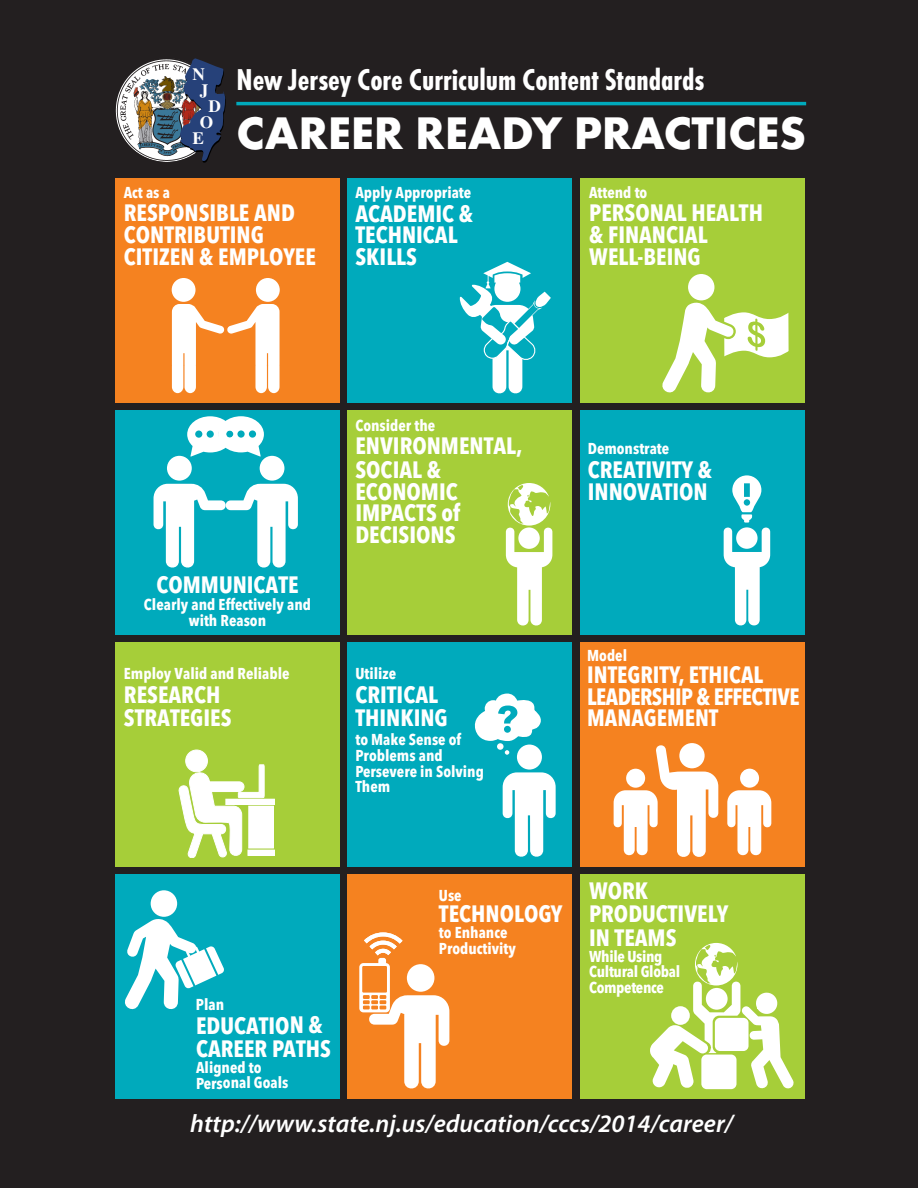
<style>
.page{position:relative;width:918px;height:1188px;background:#231f20}
.page>*{position:absolute;margin:0;border:0;box-sizing:border-box;transform-origin:0 0}
.t1{font:800 47.4px "Function LH";letter-spacing:-.005em;color:#fff}
.t2{font:700 31.35px "Function Cond";color:#fff}
.t3{font:italic 600 25.2px "Myriad Pro";color:#fff}
.t4{font:700 23.55px/21.8px "Avenir Next Condensed";color:#fff}
.t5{font:700 17.25px/16px "Times";color:#fff;text-align:center}
.t6{font:700 15.6px/15.6px "Avenir Next Condensed";color:#fff}
.t7{font:700 15.6px/15.6px "Avenir Next Condensed";letter-spacing:-.02em;color:#fff}
</style>
<div class="page">
<div style="left:115px;top:875px;width:225px;height:224px;background:#00aabc"></div>
<div style="left:348px;top:875px;width:224px;height:224px;background:#f58220"></div>
<div style="left:580px;top:875px;width:224px;height:224px;background:#a6ce39"></div>
<div style="left:115px;top:642px;width:225px;height:225px;background:#a6ce39"></div>
<div style="left:348px;top:642px;width:224px;height:225px;background:#00aabc"></div>
<div style="left:580px;top:642px;width:224px;height:225px;background:#f58220"></div>
<div style="left:115px;top:410px;width:225px;height:225px;background:#00aabc"></div>
<div style="left:348px;top:410px;width:224px;height:225px;background:#a6ce39"></div>
<div style="left:580px;top:410px;width:224px;height:225px;background:#00aabc"></div>
<div style="left:115px;top:178px;width:225px;height:224px;background:#f58220"></div>
<div style="left:348px;top:178px;width:224px;height:224px;background:#00aabc"></div>
<div style="left:580px;top:178px;width:224px;height:224px;background:#a6ce39"></div>
<svg style="left:460px;top:262px;width:91px;height:131px"></svg>
<div style="left:172px;top:278px;width:24px;height:24px;background:#fff;border-radius:50%"></div>
<div style="left:256px;top:278px;width:24px;height:24px;background:#fff;border-radius:50%"></div>
<svg style="left:172px;top:304px;width:108px;height:89px"></svg>
<div style="left:260px;top:456px;width:24px;height:25px;background:#fff;border-radius:50%"></div>
<div style="left:167px;top:456px;width:25px;height:25px;background:#fff;border-radius:50%"></div>
<svg style="left:154px;top:484px;width:144px;height:84px"></svg>
<svg style="left:187px;top:416px;width:77px;height:41px"></svg>
<div style="left:517px;top:745px;width:25px;height:25px;background:#fff;border-radius:50%"></div>
<svg style="left:503px;top:772px;width:53px;height:85px"></svg>
<div style="left:497px;top:743px;width:7px;height:7px;background:#fff;border-radius:50%"></div>
<svg style="left:505px;top:750px;width:4px;height:5px"></svg>
<svg style="left:475px;top:694px;width:66px;height:47px"></svg>
<svg style="left:506px;top:483px;width:46px;height:143px"></svg>
<svg style="left:724px;top:475px;width:46px;height:150px"></svg>
<div style="left:740px;top:769px;width:19px;height:19px;background:#fff;border-radius:50%"></div>
<svg style="left:727px;top:790px;width:44px;height:66px"></svg>
<svg style="left:614px;top:743px;width:104px;height:114px"></svg>
<div style="left:186px;top:750px;width:21px;height:22px;background:#fff;border-radius:50%"></div>
<div style="left:185px;top:750px;width:23px;height:22px;border:1px solid #fff;border-radius:50%"></div>
<div style="left:226px;top:799px;width:48px;height:6px;background:#fff"></div>
<div style="left:226px;top:799px;width:49px;height:6px;border:1px solid #fff"></div>
<div style="left:249px;top:806px;width:24px;height:42px;background:#fff"></div>
<div style="left:249px;top:806px;width:25px;height:42px;border:1px solid #fff"></div>
<div style="left:248px;top:850px;width:26px;height:5px;background:#fff"></div>
<div style="left:248px;top:850px;width:27px;height:6px;border:1px solid #fff"></div>
<svg style="left:179px;top:764px;width:86px;height:94px"></svg>
<div style="left:378px;top:958px;width:8px;height:7px;background:#fff;border-radius:2px"></div>
<svg style="left:359px;top:963px;width:90px;height:125px"></svg>
<svg style="left:364px;top:932px;width:39px;height:23px"></svg>
<svg style="left:125px;top:919px;width:99px;height:90px"></svg>
<div style="left:151px;top:890px;width:26px;height:27px;background:#fff;border-radius:50%"></div>
<div style="left:688px;top:274px;width:26px;height:26px;background:#fff;border-radius:50%"></div>
<svg style="left:662px;top:302px;width:127px;height:90px"></svg>
<svg style="left:650px;top:943px;width:144px;height:146px"></svg>
<hr style="left:236px;top:102px;width:570px;height:3px;background:#00aabc">
<img style="left:115px;top:72px;width:181px;height:77px">
<svg style="left:133px;top:58px;width:94px;height:105px"></svg>
<p class="t5" style="left:193px;top:68px;width:17px">N<br>J</p>
<p class="t5" style="left:209px;top:100px;width:14px">D</p>
<p class="t5" style="left:200px;top:116px;width:15px">O</p>
<p class="t5" style="left:193px;top:132px;width:13px">E</p>
<h2 class="t2" style="left:236px;top:60px;width:470px">New Jersey Core Curriculum Content Standards</h2>
<h1 class="t1" style="left:236px;top:105px;width:571px">CAREER READY PRACTICES</h1>
<p class="t6" style="left:124px;top:185px;width:48px">Act as a</p>
<p class="t4" style="left:124px;top:202px;width:194px">RESPONSIBLE AND<br>CONTRIBUTING<br>CITIZEN &amp; EMPLOYEE</p>
<p class="t6" style="left:355px;top:185px;width:117px">Apply Appropriate</p>
<p class="t4" style="left:355px;top:202px;width:119px">ACADEMIC &amp;<br>TECHNICAL<br>SKILLS</p>
<p class="t6" style="left:589px;top:184px;width:60px">Attend to</p>
<p class="t4" style="left:589px;top:202px;width:175px">PERSONAL HEALTH &amp; FINANCIAL<br>WELL-BEING</p>
<p class="t4" style="left:156px;top:574px;width:144px">COMMUNICATE</p>
<p class="t6" style="left:144px;top:597px;width:169px;text-align:center">Clearly and Effectively and with Reason</p>
<p class="t6" style="left:124px;top:666px;width:167px">Employ Valid and Reliable</p>
<p class="t4" style="left:124px;top:683px;width:109px;line-height:23.5px">RESEARCH<br>STRATEGIES</p>
<p class="t6" style="left:355px;top:417px;width:81px">Consider the</p>
<p class="t4" style="left:355px;top:435px;width:169px;line-height:22.2px">ENVIRONMENTAL,<br>SOCIAL &amp;<br>ECONOMIC<br>IMPACTS of<br>DECISIONS</p>
<p class="t6" style="left:355px;top:666px;width:42px">Utilize</p>
<p class="t4" style="left:355px;top:682px;width:94px;line-height:23.5px">CRITICAL<br>THINKING</p>
<p class="t6" style="left:355px;top:732px;width:130px">to Make Sense of<br>Problems and<br>Persevere in Solving<br>Them</p>
<p class="t6" style="left:588px;top:441px;width:83px">Demonstrate</p>
<p class="t4" style="left:588px;top:459px;width:126px">CREATIVITY &amp;<br>INNOVATION</p>
<p class="t6" style="left:587px;top:648px;width:41px">Model</p>
<p class="t4" style="left:587px;top:664px;width:214px">INTEGRITY, ETHICAL<br>LEADERSHIP &amp; EFFECTIVE<br>MANAGEMENT</p>
<p class="t6" style="left:196px;top:997px;width:30px">Plan</p>
<p class="t4" style="left:196px;top:1013px;width:137px;line-height:23.5px">EDUCATION &amp;<br>CAREER PATHS</p>
<p class="t6" style="left:196px;top:1059px;width:94px">Aligned to<br>Personal Goals</p>
<p class="t6" style="left:439px;top:887px;width:24px">Use</p>
<p class="t4" style="left:439px;top:903px;width:125px">TECHNOLOGY</p>
<p class="t6" style="left:439px;top:925px;width:79px">to Enhance<br>Productivity</p>
<p class="t4" style="left:589px;top:879px;width:141px;line-height:23.5px">WORK<br>PRODUCTIVELY<br>IN TEAMS</p>
<p class="t7" style="left:589px;top:948px;width:93px">While Using<br>Cultural Global<br>Competence</p>
<p class="t3" style="left:190px;top:1114px;width:544px">http://www.state.nj.us/education/cccs/2014/career/</p>
</div>
